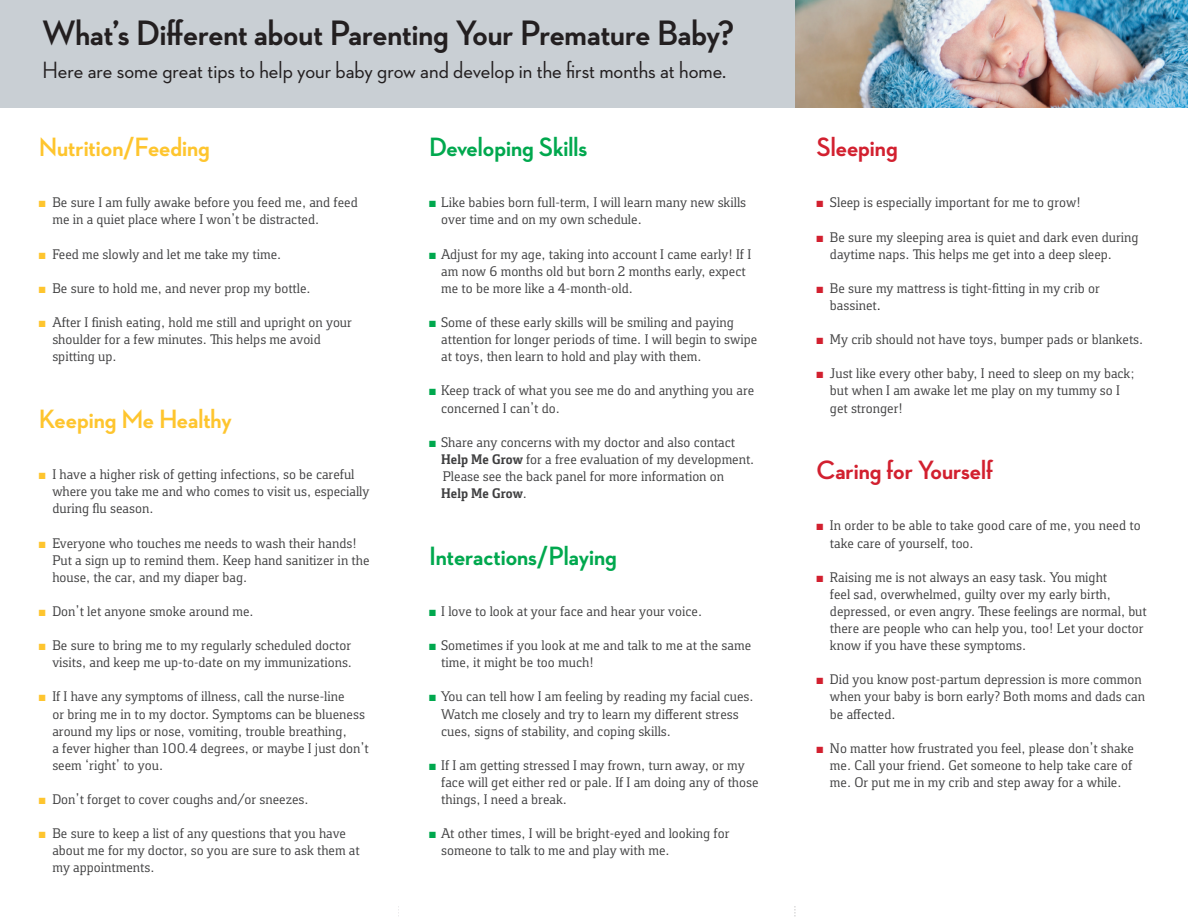
<style>
.page{position:relative;width:1188px;height:918px;background:#fff}
.page>*{position:absolute;margin:0;border:0;box-sizing:border-box;transform-origin:0 0}
.t1{font:700 36px "Neutraface 2 Display";color:#231f20}
.t2{font:700 27px "Neutraface 2 Display";color:#00a84e}
.t3{font:700 27px "Neutraface 2 Display";color:#fec52e}
.t4{font:700 27px "Neutraface 2 Display";color:#d2202f}
.t5{font:500 24px "Neutraface 2 Display";color:#231f20}
.t6{font:14.25px/17.1px "Foral Pro";color:#3e3e3f}
.s1{color:#fec52e}
.s2{color:#00a84e}
.s3{font-weight:700}
.s4{color:#d2202f}
.s5{color:#231f20}
</style>
<div class="page">
<div style="left:0;top:0;width:801px;height:108px;background:#c9cfd4"></div>
<svg style="left:794px;top:906px;width:2px;height:11px"></svg>
<img style="left:795px;top:0;width:393px;height:108px">
<h1 class="t1" style="left:42px;top:12px;width:693px">What’s Different about Parenting Your Premature Baby?</h1>
<h3 class="t5" style="left:42px;top:57px;width:686px">Here are some great tips to help your baby grow and develop in the first months at home.</h3>
<h2 class="t3" style="left:39px;top:132px;width:173px">Nutrition/Feeding</h2>
<p class="t6" style="left:52px;top:194px;width:307px;text-indent:-14px"><span class="s1">■</span> Be sure I am fully awake before you feed me, and feed me in a quiet place where I won’t be distracted.</p>
<p class="t6" style="left:39px;top:245px;width:244px"><span class="s1">■</span> Feed me slowly and let me take my time.</p>
<p class="t6" style="left:39px;top:280px;width:273px"><span class="s1">■</span> Be sure to hold me, and never prop my bottle.</p>
<p class="t6" style="left:52px;top:314px;width:301px;text-indent:-14px"><span class="s1">■</span> After I finish eating, hold me still and upright on your shoulder for a few minutes. This helps me avoid spitting up.</p>
<h2 class="t3" style="left:39px;top:404px;width:194px">Keeping Me Healthy</h2>
<p class="t6" style="left:52px;top:466px;width:319px;text-indent:-14px"><span class="s1">■</span> I have a higher risk of getting infections, so be careful where you take me and who comes to visit us, especially during flu season.</p>
<p class="t6" style="left:52px;top:534px;width:319px;text-indent:-14px"><span class="s1">■</span> Everyone who touches me needs to wash their hands!<br>Put a sign up to remind them. Keep hand sanitizer in the house, the car, and my diaper bag.</p>
<p class="t6" style="left:39px;top:603px;width:216px"><span class="s1">■</span> Don’t let anyone smoke around me.</p>
<p class="t6" style="left:39px;top:637px;width:315px;text-align:right"><span class="s1">■</span> Be sure to bring me to my regularly scheduled doctor visits, and keep me up-to-date on my immunizations.</p>
<p class="t6" style="left:52px;top:688px;width:318px;text-indent:-14px"><span class="s1">■</span> If I have any symptoms of illness, call the nurse-line<br>or bring me in to my doctor. Symptoms can be blueness around my lips or nose, vomiting, trouble breathing,<br>a fever higher than 100.4 degrees, or maybe I just don’t seem ‘right’ to you.</p>
<p class="t6" style="left:39px;top:791px;width:271px"><span class="s1">■</span> Don’t forget to cover coughs and/or sneezes.</p>
<p class="t6" style="left:52px;top:825px;width:309px;text-indent:-14px"><span class="s1">■</span> Be sure to keep a list of any questions that you have about me for my doctor, so you are sure to ask them at my appointments.</p>
<h2 class="t2" style="left:429px;top:132px;width:159px">Developing Skills</h2>
<p class="t6" style="left:441px;top:194px;width:307px;text-indent:-12px"><span class="s2">■</span> Like babies born full-term, I will learn many new skills over time and on my own schedule.</p>
<p class="t6" style="left:441px;top:245px;width:311px;text-indent:-12px"><span class="s2">■</span> Adjust for my age, taking into account I came early! If I am now 6 months old but born 2 months early, expect me to be more like a 4-month-old.</p>
<p class="t6" style="left:441px;top:314px;width:318px;text-indent:-12px"><span class="s2">■</span> Some of these early skills will be smiling and paying attention for longer periods of time. I will begin to swipe at toys, then learn to hold and play with them.</p>
<p class="t6" style="left:441px;top:382px;width:315px;text-indent:-12px"><span class="s2">■</span> Keep track of what you see me do and anything you are concerned I can’t do.</p>
<p class="t6" style="left:441px;top:433px;width:315px;text-indent:-12px"><span class="s2">■</span> Share any concerns with my doctor and also contact <span class="s3">Help Me Grow</span> for a free evaluation of my development.<br>Please see the back panel for more information on<br><span class="s3">Help Me Grow</span>.</p>
<h2 class="t2" style="left:429px;top:540px;width:189px">Interactions/Playing</h2>
<p class="t6" style="left:429px;top:603px;width:274px"><span class="s2">■</span> I love to look at your face and hear your voice.</p>
<p class="t6" style="left:441px;top:637px;width:311px;text-indent:-12px"><span class="s2">■</span> Sometimes if you look at me and talk to me at the same time, it might be too much!</p>
<p class="t6" style="left:441px;top:688px;width:314px;text-indent:-12px"><span class="s2">■</span> You can tell how I am feeling by reading my facial cues.<br>Watch me closely and try to learn my different stress cues, signs of stability, and coping skills.</p>
<p class="t6" style="left:441px;top:757px;width:319px;text-indent:-12px"><span class="s2">■</span> If I am getting stressed I may frown, turn away, or my face will get either red or pale. If I am doing any of those things, I need a break.</p>
<p class="t6" style="left:441px;top:825px;width:290px;text-indent:-12px"><span class="s2">■</span> At other times, I will be bright-eyed and looking for someone to talk to me and play with me.</p>
<h2 class="t4" style="left:816px;top:132px;width:83px">Sleeping</h2>
<p class="t6" style="left:816px;top:194px;width:266px"><span class="s4">■</span> Sleep is especially important for me to grow!</p>
<p class="t6" style="left:830px;top:228px;width:310px;text-indent:-14px"><span class="s4">■</span> Be sure my sleeping area is quiet and dark even during daytime naps. This helps me get into a deep sleep.</p>
<p class="t6" style="left:830px;top:280px;width:271px;text-indent:-14px"><span class="s4">■</span> Be sure my mattress is tight-fitting in my crib or bassinet<span class="s5">.</span></p>
<p class="t6" style="left:816px;top:331px;width:328px"><span class="s4">■</span> My crib should not have toys, bumper pads or blankets.</p>
<p class="t6" style="left:830px;top:365px;width:306px;text-indent:-14px"><span class="s4">■</span> Just like every other baby, I need to sleep on my back; but when I am awake let me play on my tummy so I get stronger!</p>
<h2 class="t4" style="left:816px;top:455px;width:178px">Caring for Yourself</h2>
<p class="t6" style="left:830px;top:517px;width:312px;text-indent:-14px"><span class="s4">■</span> In order to be able to take good care of me, you need to take care of yourself, too.</p>
<p class="t6" style="left:830px;top:568px;width:318px;text-indent:-14px"><span class="s4">■</span> Raising me is not always an easy task. You might<br>feel sad, overwhelmed, guilty over my early birth, depressed, or even angry. These feelings are normal, but there are people who can help you, too! Let your doctor know if you have these symptoms.</p>
<p class="t6" style="left:830px;top:671px;width:317px;text-indent:-14px"><span class="s4">■</span> Did you know post-partum depression is more common when your baby is born early? Both moms and dads can be affected.</p>
<p class="t6" style="left:830px;top:739px;width:305px;text-indent:-14px"><span class="s4">■</span> No matter how frustrated you feel, please don’t shake me. Call your friend. Get someone to help take care of me. Or put me in my crib and step away for a while.</p>
</div>
